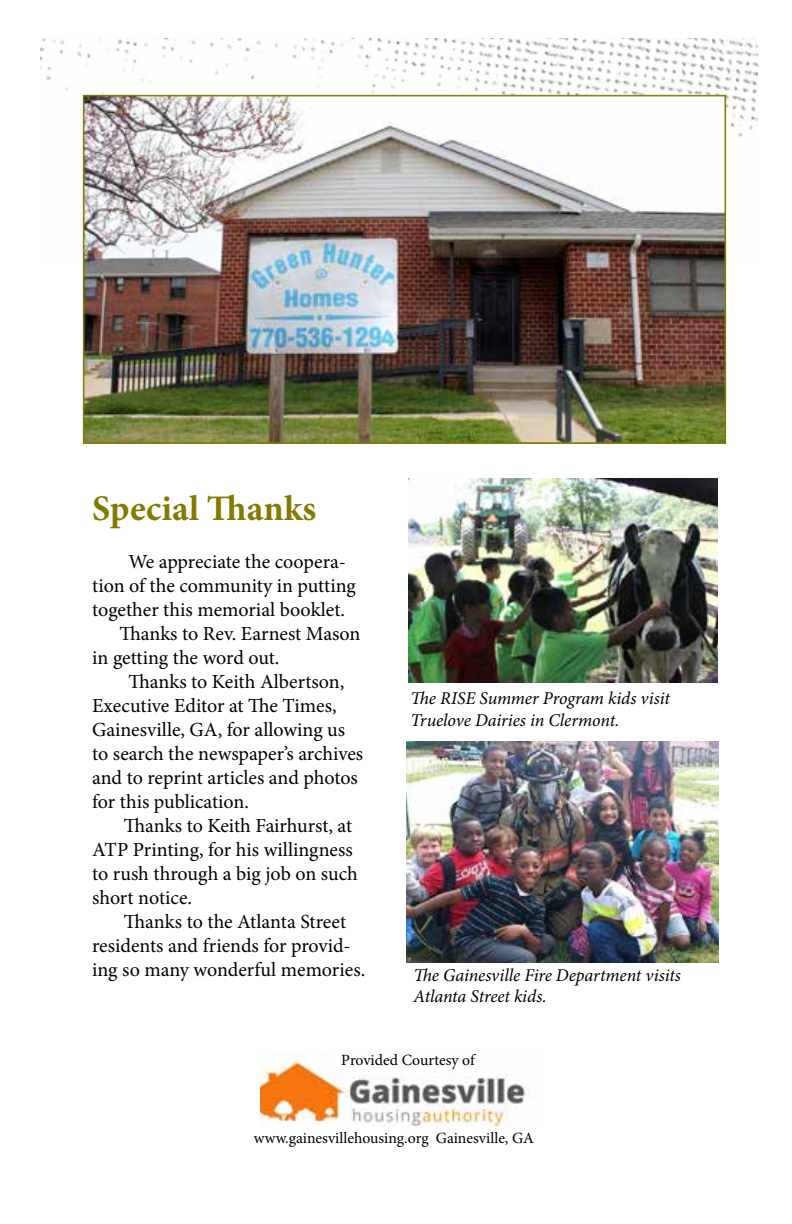
<style>
.page{position:relative;width:792px;height:1224px;background:#fff}
.page>*{position:absolute;margin:0;border:0;box-sizing:border-box;transform-origin:0 0}
.t1{font:700 36px "Minion Pro";letter-spacing:.005em;color:#837b00}
.t2{font:20px "Minion Pro";color:#000}
.t3{font:italic 18px/21.6px "Minion Pro";letter-spacing:-.005em;color:#000}
.t4{font:15.6px "Minion Pro";color:#000}
</style>
<div class="page">
<img style="left:40px;top:39px;width:717px;height:223px">
<img style="left:260px;top:1051px;width:267px;height:77px">
<img style="left:83px;top:95px;width:643px;height:349px">
<img style="left:408px;top:478px;width:309px;height:205px">
<img style="left:407px;top:742px;width:311px;height:221px">
<h1 class="t1" style="left:92px;top:483px;width:226px">Special Thanks</h1>
<p class="t2" style="left:128px;top:548px;width:219px">We appreciate the coopera-</p>
<p class="t2" style="left:92px;top:572px;width:265px">tion of the community in putting</p>
<p class="t2" style="left:92px;top:596px;width:254px">together this memorial booklet.</p>
<p class="t2" style="left:119px;top:620px;width:243px">Thanks to Rev. Earnest Mason</p>
<p class="t2" style="left:92px;top:644px;width:189px">in getting the word out.</p>
<p class="t2" style="left:128px;top:668px;width:217px">Thanks to Keith Albertson,</p>
<p class="t2" style="left:92px;top:692px;width:246px">Executive Editor at The Times,</p>
<p class="t2" style="left:92px;top:716px;width:254px">Gainesville, GA, for allowing us</p>
<p class="t2" style="left:92px;top:740px;width:273px">to search the newspaper’s archives</p>
<p class="t2" style="left:92px;top:764px;width:267px">and to reprint articles and photos</p>
<p class="t2" style="left:92px;top:788px;width:158px">for this publication.</p>
<p class="t2" style="left:124px;top:812px;width:230px">Thanks to Keith Fairhurst, at</p>
<p class="t2" style="left:92px;top:836px;width:262px">ATP Printing, for his willingness</p>
<p class="t2" style="left:92px;top:860px;width:267px">to rush through a big job on such</p>
<p class="t2" style="left:92px;top:884px;width:101px">short notice.</p>
<p class="t2" style="left:124px;top:908px;width:224px">Thanks to the Atlanta Street</p>
<p class="t2" style="left:92px;top:932px;width:260px">residents and friends for provid-</p>
<p class="t2" style="left:92px;top:956px;width:275px">ing so many wonderful memories.</p>
<p class="t3" style="left:410px;top:688px;width:261px">The RISE Summer Program kids visit<br>Truelove Dairies in Clermont.</p>
<p class="t3" style="left:414px;top:964px;width:269px">The Gainesville Fire Department visits<br>Atlanta Street kids.</p>
<p class="t4" style="left:341px;top:1050px;width:135px">Provided Courtesy of</p>
<p class="t4" style="left:254px;top:1128px;width:282px">www.gainesvillehousing.org Gainesville, GA</p>
</div>
